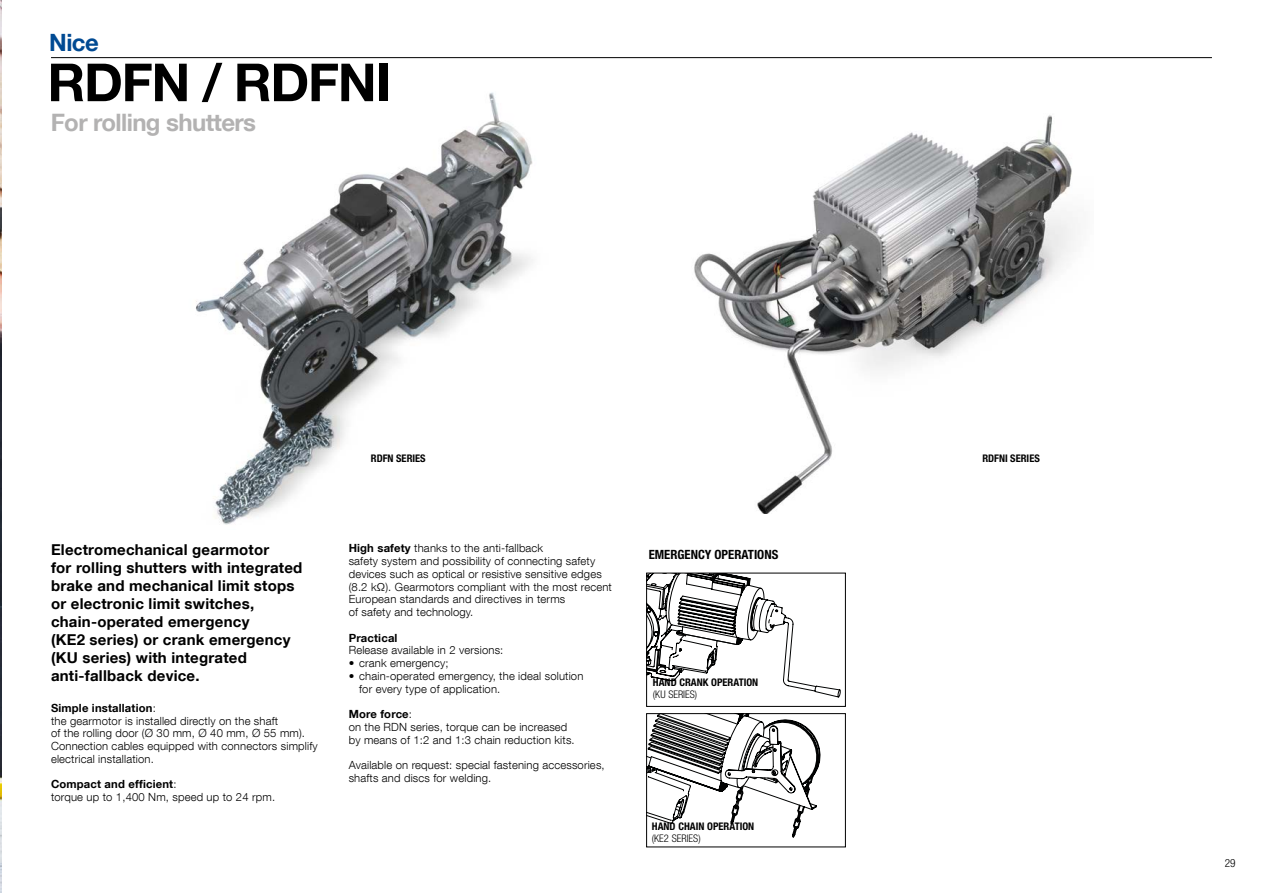
<style>
.page{position:relative;width:1263px;height:893px;background:#fff}
.page>*{position:absolute;margin:0;border:0;box-sizing:border-box;transform-origin:0 0}
.t1{font:700 52.5px "Helvetica Neue LT Com";letter-spacing:-.025em;color:#000}
.t2{font:700 24px "Helvetica Neue LT Com";letter-spacing:-.025em;color:#b3b2b2}
.t3{font:700 23.85px "Helvetica Neue LT Com";color:#004a93}
.t4{font:700 15px/18px "Helvetica Neue LT Com";letter-spacing:.015em;color:#000}
.t5{font:700 condensed 12.75px "Helvetica Neue LT Std";color:#000}
.t6{font:300 11.25px/12.8px "Helvetica Neue LT Com";letter-spacing:.015em;color:#000}
.t7{font:700 11.25px "Helvetica Neue LT Com";letter-spacing:.015em;color:#000}
.t8{font:300 condensed 11.25px "Helvetica Neue LT Std";color:#000}
.t9{font:700 condensed 10.5px "Helvetica Neue LT Std";color:#000}
.t10{font:300 condensed 10.5px "Helvetica Neue LT Std";color:#000}
.s1{font-weight:700}
</style>
<div class="page">
<hr style="left:51px;top:57px;width:1161px;height:1px;background:#000">
<img style="left:196px;top:92px;width:337px;height:433px">
<img style="left:694px;top:115px;width:381px;height:399px">
<svg style="left:648px;top:715px;width:172px;height:122px"></svg>
<div style="left:646px;top:713px;width:199px;height:134px;border:1px solid #000"></div>
<svg style="left:648px;top:575px;width:192px;height:122px"></svg>
<div style="left:646px;top:573px;width:199px;height:134px;border:1px solid #000"></div>
<img style="left:0;top:0;width:1px;height:893px">
<h3 class="t3" style="left:49px;top:27px;width:51px">Nice</h3>
<h1 class="t1" style="left:47px;top:49px;width:345px">RDFN / RDFNI</h1>
<h2 class="t2" style="left:51px;top:107px;width:207px">For rolling shutters</h2>
<p class="t9" style="left:371px;top:452px;width:56px">RDFN SERIES</p>
<p class="t9" style="left:982px;top:452px;width:59px">RDFNI SERIES</p>
<p class="t4" style="left:51px;top:540px;width:253px">Electromechanical gearmotor<br>for rolling shutters with integrated brake and mechanical limit stops or electronic limit switches, chain-operated emergency<br>(KE2 series) or crank emergency (KU series) with integrated anti-fallback device.</p>
<p class="t6" style="left:51px;top:701px;width:268px"><span class="s1">Simple installation</span>:<br>the gearmotor is installed directly on the shaft<br>of the rolling door (Ø 30 mm, Ø 40 mm, Ø 55 mm).<br>Connection cables equipped with connectors simplify electrical installation.</p>
<p class="t6" style="left:51px;top:778px;width:226px"><span class="s1">Compact and efficient</span>:<br>torque up to 1,400 Nm, speed up to 24 rpm.</p>
<p class="t6" style="left:349px;top:542px;width:265px"><span class="s1">High safety</span> thanks to the anti-fallback<br>safety system and possibility of connecting safety devices such as optical or resistive sensitive edges (8.2 kΩ). Gearmotors compliant with the most recent European standards and directives in terms<br>of safety and technology.</p>
<p class="t7" style="left:349px;top:630px;width:50px">Practical</p>
<p class="t6" style="left:349px;top:644px;width:156px">Release available in 2 versions:</p>
<p class="t6" style="left:349px;top:656px;width:101px">• crank emergency;</p>
<p class="t6" style="left:359px;top:669px;width:226px;text-indent:-10px">• chain-operated emergency, the ideal solution for every type of application.</p>
<p class="t6" style="left:349px;top:707px;width:228px"><span class="s1">More force</span>:<br>on the RDN series, torque can be increased by means of 1:2 and 1:3 chain reduction kits.</p>
<p class="t6" style="left:349px;top:758px;width:257px">Available on request: special fastening accessories, shafts and discs for welding.</p>
<p class="t5" style="left:649px;top:547px;width:131px">EMERGENCY OPERATIONS</p>
<p class="t9" style="left:653px;top:676px;width:107px">HAND CRANK OPERATION</p>
<p class="t10" style="left:653px;top:689px;width:46px">(KU SERIES)</p>
<p class="t9" style="left:652px;top:820px;width:104px">HAND CHAIN OPERATION</p>
<p class="t10" style="left:652px;top:833px;width:50px">(KE2 SERIES)</p>
<p class="t8" style="left:1225px;top:857px;width:12px">29</p>
</div>
